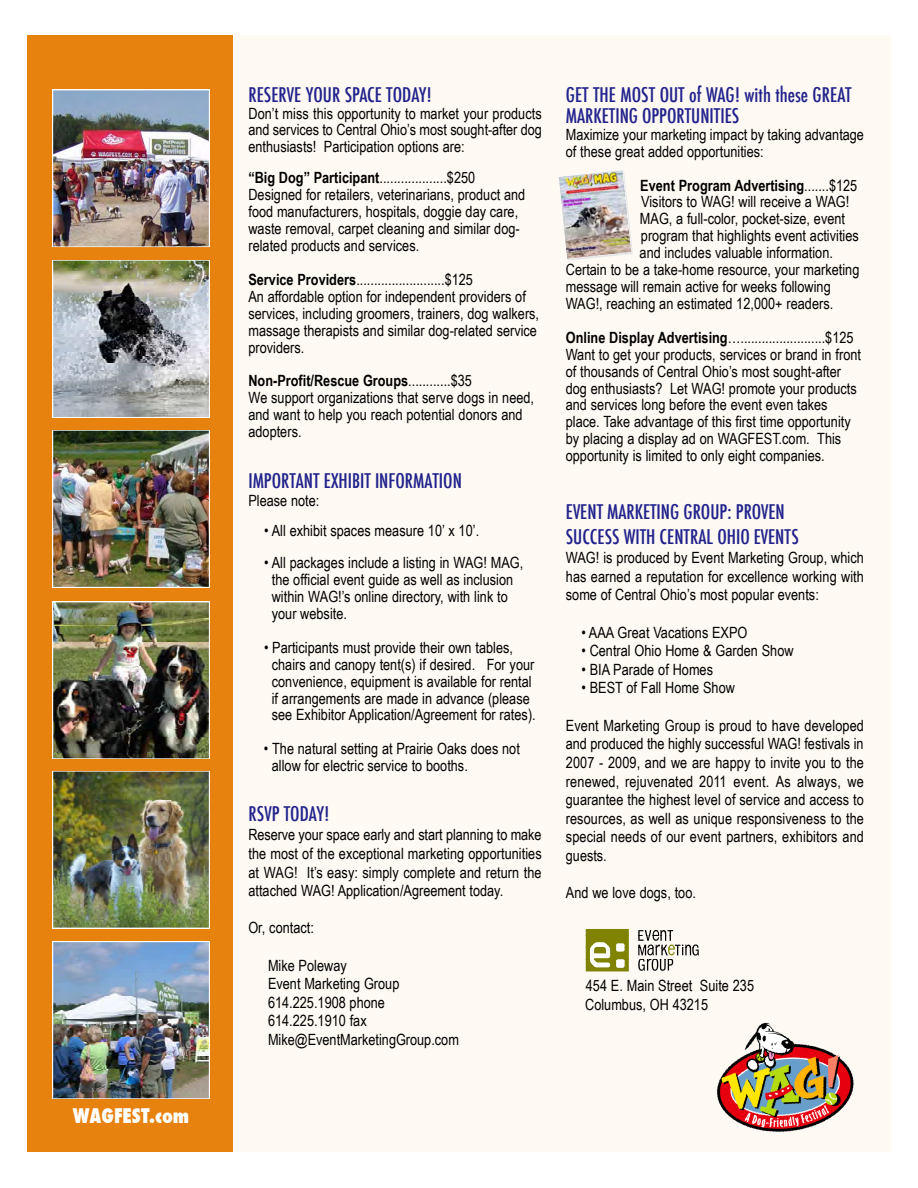
<style>
.page{position:relative;width:918px;height:1188px;background:#fff}
.page>*{position:absolute;margin:0;border:0;box-sizing:border-box;transform-origin:0 0}
.t1{font:500 condensed 19.8px/21.3px "Futura";color:#21228c}
.t2{font:800 condensed 19.8px "Futura";color:#fff}
.t3{font:15.45px/17px "Arial Narrow";color:#000}
.t4{font:700 15.45px "Arial Narrow";color:#000}
.s1{font-weight:700}
.s2{font-weight:400}
</style>
<div class="page">
<div style="left:232px;top:35px;width:659px;height:1116px;background:#fef9f3"></div>
<div style="left:27px;top:35px;width:206px;height:1116px;background:#e7820f"></div>
<img style="left:53px;top:90px;width:157px;height:157px">
<img style="left:53px;top:260px;width:157px;height:158px">
<img style="left:53px;top:430px;width:157px;height:158px">
<img style="left:53px;top:601px;width:157px;height:158px">
<img style="left:53px;top:771px;width:157px;height:157px">
<img style="left:53px;top:941px;width:157px;height:158px">
<img style="left:716px;top:1022px;width:138px;height:110px">
<img style="left:558px;top:170px;width:74px;height:89px">
<img style="left:586px;top:929px;width:112px;height:43px">
<p class="t2" style="left:73px;top:1103px;width:118px">WAGFEST.com</p>
<p class="t1" style="left:248px;top:83px;width:185px">RESERVE YOUR SPACE TODAY!</p>
<p class="t3" style="left:248px;top:104px;width:295px;text-align:justify">Don’t miss this opportunity to market your products and services to Central Ohio’s most sought-after dog enthusiasts! Participation options are:</p>
<p class="t3" style="left:248px;top:169px;width:278px"><span class="s1">“Big Dog” Participant</span>...................$250<br>Designed for retailers, veterinarians, product and food manufacturers, hospitals, doggie day care, waste removal, carpet cleaning and similar dog&shy;related products and services.</p>
<p class="t3" style="left:248px;top:271px;width:292px"><span class="s1">Service Providers</span>.........................$125<br>An affordable option for independent providers of services, including groomers, trainers, dog walkers, massage therapists and similar dog-related service providers.</p>
<p class="t3" style="left:248px;top:372px;width:287px"><span class="s1">Non-Profit/Rescue Groups</span>............$35<br>We support organizations that serve dogs in need, and want to help you reach potential donors and adopters.</p>
<p class="t1" style="left:248px;top:470px;width:215px">IMPORTANT EXHIBIT INFORMATION</p>
<p class="t3" style="left:248px;top:492px;width:73px">Please note:</p>
<p class="t3" style="left:264px;top:522px;width:217px">• All exhibit spaces measure 10’ x 10’.</p>
<p class="t3" style="left:272px;top:554px;width:253px;text-indent:-8px">• All packages include a listing in WAG! MAG, the official event guide as well as inclusion within WAG!’s online directory, with link to your website.</p>
<p class="t3" style="left:272px;top:639px;width:266px;text-indent:-8px">• Participants must provide their own tables, chairs and canopy tent(s) if desired. For your convenience, equipment is available for rental if arrangements are made in advance (please see Exhibitor Application/Agreement for rates).</p>
<p class="t3" style="left:272px;top:740px;width:250px;text-indent:-8px">• The natural setting at Prairie Oaks does not allow for electric service to booths.</p>
<p class="t1" style="left:248px;top:802px;width:83px">RSVP TODAY!</p>
<p class="t3" style="left:248px;top:825px;width:295px;line-height:18.6px;text-align:justify">Reserve your space early and start planning to make the most of the exceptional marketing opportunities at WAG! It’s easy: simply complete and return the attached WAG! Application/Agreement today.</p>
<p class="t3" style="left:248px;top:919px;width:67px">Or, contact:</p>
<p class="t3" style="left:268px;top:956px;width:192px;line-height:18.6px">Mike Poleway<br>Event Marketing Group<br>614.225.1908 phone<br>614.225.1910 fax<br>Mike@EventMarketingGroup.com</p>
<p class="t1" style="left:566px;top:83px;width:287px">GET THE MOST OUT of WAG! with these GREAT<br>MARKETING OPPORTUNITIES</p>
<p class="t3" style="left:566px;top:126px;width:300px">Maximize your marketing impact by taking advantage of these great added opportunities:</p>
<p class="t4" style="left:640px;top:176px;width:219px">Event Program Advertising<span class="s2">.......$125</span></p>
<p class="t3" style="left:641px;top:193px;width:210px">Visitors to WAG! will receive a WAG!</p>
<p class="t3" style="left:640px;top:210px;width:207px">MAG, a full-color, pocket-size, event</p>
<p class="t3" style="left:641px;top:227px;width:219px">program that highlights event activities</p>
<p class="t3" style="left:640px;top:244px;width:195px">and includes valuable information.</p>
<p class="t3" style="left:566px;top:261px;width:295px">Certain to be a take-home resource, your marketing</p>
<p class="t3" style="left:566px;top:278px;width:266px">message will remain active for weeks following</p>
<p class="t3" style="left:566px;top:295px;width:269px">WAG!, reaching an estimated 12,000+ readers.</p>
<p class="t3" style="left:566px;top:329px;width:297px"><span class="s1">Online Display Advertising</span>…........................$125<br>Want to get your products, services or brand in front of thousands of Central Ohio’s most sought-after dog enthusiasts? Let WAG! promote your products and services long before the event even takes place. Take advantage of this first time opportunity by placing a display ad on WAGFEST.com. This opportunity is limited to only eight companies.</p>
<p class="t1" style="left:566px;top:499px;width:235px;line-height:24.8px">EVENT MARKETING GROUP: PROVEN<br>SUCCESS WITH CENTRAL OHIO EVENTS</p>
<p class="t3" style="left:566px;top:548px;width:300px;line-height:18.6px;text-align:justify">WAG! is produced by Event Marketing Group, which has earned a reputation for excellence working with some of Central Ohio’s most popular events:</p>
<p class="t3" style="left:581px;top:624px;width:168px">• AAA Great Vacations EXPO</p>
<p class="t3" style="left:581px;top:642px;width:214px">• Central Ohio Home &amp; Garden Show</p>
<p class="t3" style="left:581px;top:661px;width:133px">• BIA Parade of Homes</p>
<p class="t3" style="left:581px;top:679px;width:155px">• BEST of Fall Home Show</p>
<p class="t3" style="left:566px;top:716px;width:300px;line-height:18.6px;text-align:justify">Event Marketing Group is proud to have developed and produced the highly successful WAG! festivals in 2007 - 2009, and we are happy to invite you to the renewed, rejuvenated 2011 event. As always, we guarantee the highest level of service and access to resources, as well as unique responsiveness to the special needs of our event partners, exhibitors and guests.</p>
<p class="t3" style="left:566px;top:884px;width:132px">And we love dogs, too.</p>
<p class="t3" style="left:585px;top:976px;width:170px;line-height:18.6px">454 E. Main Street Suite 235<br>Columbus, OH 43215</p>
</div>
